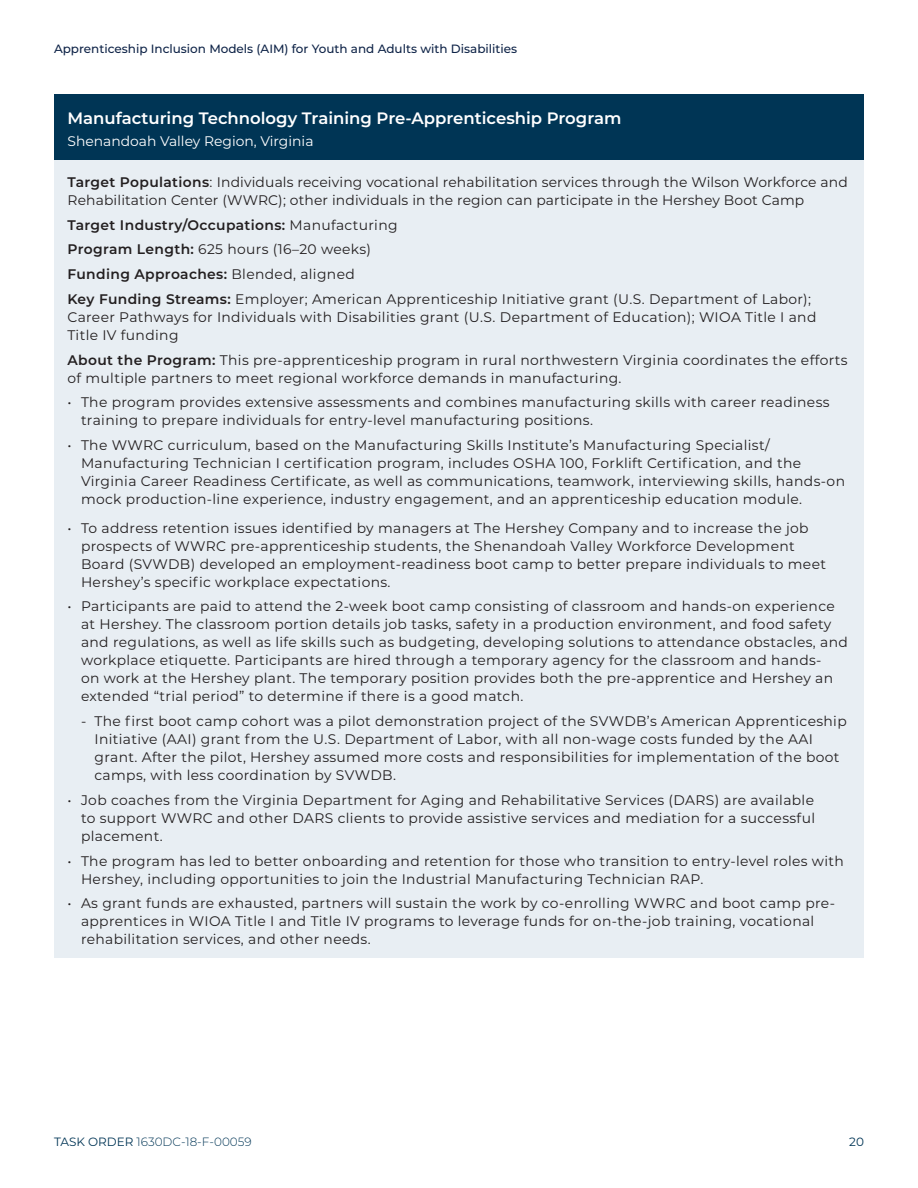
<style>
.page{position:relative;width:918px;height:1188px;background:#fff}
.page>*{position:absolute;margin:0;border:0;box-sizing:border-box;transform-origin:0 0}
.t1{font:600 16.5px "Montserrat";color:#fff}
.t2{font:13.8px/18px "Montserrat";letter-spacing:.025em;color:#231f20}
.t3{font:13.8px "Montserrat";color:#fff}
.t4{font:500 12px "Montserrat";color:#0e2347}
.t5{font:300 12px "Montserrat";color:#003555}
.t6{font:12px "Montserrat";color:#003555}
.s1{font-weight:600}
.s2{font-weight:400}
</style>
<div class="page">
<div style="left:54px;top:512px;width:810px;height:446px;background:#e8eef3"></div>
<div style="left:54px;top:94px;width:810px;height:66px;background:#003555"></div>
<div style="left:54px;top:160px;width:810px;height:358px;background:#e8eef3"></div>
<p class="t4" style="left:54px;top:41px;width:465px">Apprenticeship Inclusion Models (AIM) for Youth and Adults with Disabilities</p>
<h3 class="t1" style="left:68px;top:106px;width:556px">Manufacturing Technology Training Pre-Apprenticeship Program</h3>
<h3 class="t3" style="left:68px;top:132px;width:248px">Shenandoah Valley Region, Virginia</h3>
<p class="t2" style="left:68px;top:173px;width:782px"><span class="s1">Target Populations</span>: Individuals receiving vocational rehabilitation services through the Wilson Workforce and<br>Rehabilitation Center (WWRC); other individuals in the region can participate in the Hershey Boot Camp</p>
<p class="t2" style="left:68px;top:212px;width:745px;line-height:24.8px"><span class="s1">Target Industry/Occupations:</span> Manufacturing<br><span class="s1">Program Length:</span> 625 hours (16–20 weeks)<br><span class="s1">Funding Approaches:</span> Blended, aligned<br><span class="s1">Key Funding Streams:</span> Employer; American Apprenticeship Initiative grant (U.S. Department of Labor);</p>
<p class="t2" style="left:68px;top:308px;width:750px">Career Pathways for Individuals with Disabilities grant (U.S. Department of Education); WIOA Title I and<br>Title IV funding</p>
<p class="t2" style="left:68px;top:350px;width:782px"><span class="s1">About the Program:</span> This pre-apprenticeship program in rural northwestern Virginia coordinates the efforts of multiple partners to meet regional workforce demands in manufacturing.</p>
<p class="t2" style="left:81px;top:393px;width:750px;text-indent:-14px">• The program provides extensive assessments and combines manufacturing skills with career readiness training to prepare individuals for entry-level manufacturing positions.</p>
<p class="t2" style="left:81px;top:436px;width:766px;text-indent:-14px">• The WWRC curriculum, based on the Manufacturing Skills Institute’s Manufacturing Specialist/ Manufacturing Technician I certification program, includes OSHA 100, Forklift Certification, and the Virginia Career Readiness Certificate, as well as communications, teamwork, interviewing skills, hands-on mock production-line experience, industry engagement, and an apprenticeship education module.</p>
<p class="t2" style="left:81px;top:518px;width:747px;text-indent:-14px">• To address retention issues identified by managers at The Hershey Company and to increase the job prospects of WWRC pre-apprenticeship students, the Shenandoah Valley Workforce Development Board (SVWDB) developed an employment-readiness boot camp to better prepare individuals to meet Hershey’s specific workplace expectations.</p>
<p class="t2" style="left:81px;top:597px;width:768px;text-indent:-14px">• Participants are paid to attend the 2-week boot camp consisting of classroom and hands-on experience at Hershey. The classroom portion details job tasks, safety in a production environment, and food safety and regulations, as well as life skills such as budgeting, developing solutions to attendance obstacles, and workplace etiquette. Participants are hired through a temporary agency for the classroom and hands-<br>on work at the Hershey plant. The temporary position provides both the pre-apprentice and Hershey an extended “trial period” to determine if there is a good match.</p>
<p class="t2" style="left:95px;top:712px;width:754px;text-indent:-14px">‐ The first boot camp cohort was a pilot demonstration project of the SVWDB’s American Apprenticeship Initiative (AAI) grant from the U.S. Department of Labor, with all non-wage costs funded by the AAI grant. After the pilot, Hershey assumed more costs and responsibilities for implementation of the boot camps, with less coordination by SVWDB.</p>
<p class="t2" style="left:81px;top:790px;width:736px;text-align:justify;text-indent:-14px">• Job coaches from the Virginia Department for Aging and Rehabilitative Services (DARS) are available to support WWRC and other DARS clients to provide assistive services and mediation for a successful placement.</p>
<p class="t2" style="left:81px;top:851px;width:764px;text-indent:-14px">• The program has led to better onboarding and retention for those who transition to entry-level roles with<br>Hershey, including opportunities to join the Industrial Manufacturing Technician RAP.</p>
<p class="t2" style="left:81px;top:894px;width:756px;text-indent:-14px">• As grant funds are exhausted, partners will sustain the work by co-enrolling WWRC and boot camp pre&shy;apprentices in WIOA Title I and Title IV programs to leverage funds for on-the-job training, vocational rehabilitation services, and other needs.</p>
<p class="t5" style="left:54px;top:1133px;width:199px"><span class="s2">TASK ORDER</span> 1630DC-18-F-00059</p>
<p class="t6" style="left:849px;top:1133px;width:16px">20</p>
</div>
